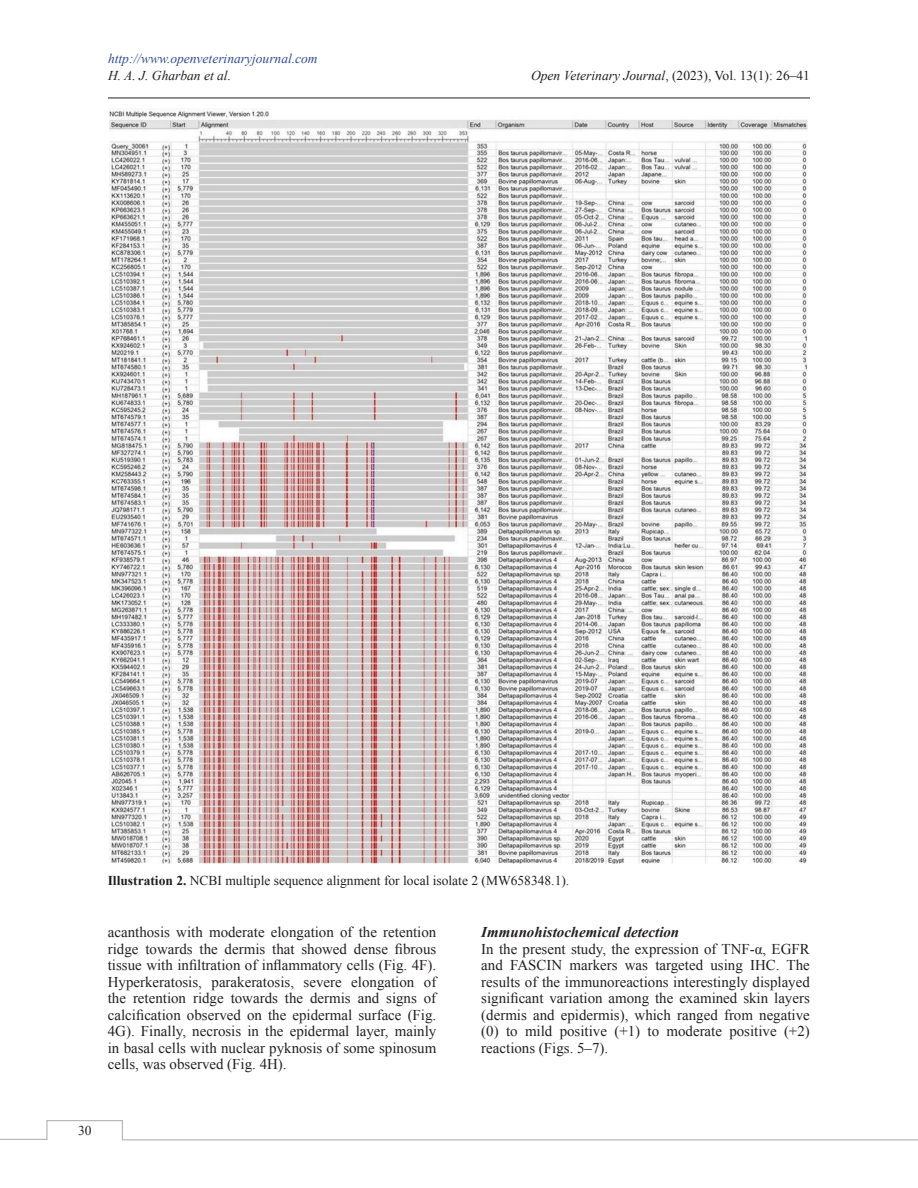
<style>
.page{position:relative;width:918px;height:1188px;background:#fff}
.page>*{position:absolute;margin:0;border:0;box-sizing:border-box;transform-origin:0 0}
.Para{font:15px/16.5px "Times New Roman";color:#231f20;text-align:justify}
.Para-2{font:italic 700 15px "Times New Roman";color:#231f20}
.Fig_Caption{font:13.5px "Times New Roman";color:#231f20}
.t1{font:italic 13.5px "Times New Roman";color:#304d94}
.t2{font:italic 13.5px "Times New Roman";color:#231f20}
.s1{font-style:italic}
.s2{font-weight:700}
</style>
<div class="page">
<hr style="left:108px;top:98px;width:702px;height:1px;background:#231f20">
<img style="left:109px;top:109px;width:698px;height:754px">
<svg style="left:0;top:1120px;width:918px;height:21px"></svg>
<p class="t1" style="left:108px;top:50px;width:211px">http://www.openveterinaryjournal.com</p>
<p class="t2" style="left:108px;top:66px;width:125px">H. A. J. Gharban et al.</p>
<p class="Fig_Caption" style="left:531px;top:66px;width:280px"><span class="s1">Open Veterinary Journal</span>, (2023), Vol. 13(1): 26–41</p>
<p class="Fig_Caption" style="left:108px;top:872px;width:463px"><span class="s2">Illustration 2.</span> NCBI multiple sequence alignment for local isolate 2 (MW658348.1).</p>
<p class="Para" style="left:108px;top:924px;width:330px">acanthosis with moderate elongation of the retention ridge towards the dermis that showed dense fibrous tissue with infiltration of inflammatory cells (Fig. 4F).<br>Hyperkeratosis, parakeratosis, severe elongation of the retention ridge towards the dermis and signs of calcification observed on the epidermal surface (Fig.<br>4G). Finally, necrosis in the epidermal layer, mainly in basal cells with nuclear pyknosis of some spinosum cells, was observed (Fig. 4H).</p>
<p class="Para-2" style="left:481px;top:922px;width:199px">Immunohistochemical detection</p>
<p class="Para" style="left:481px;top:940px;width:330px">In the present study, the expression of TNF-α, EGFR and FASCIN markers was targeted using IHC. The results of the immunoreactions interestingly displayed significant variation among the examined skin layers (dermis and epidermis), which ranged from negative (0) to mild positive (+1) to moderate positive (+2) reactions (Figs. 5–7).</p>
<p class="Fig_Caption" style="left:78px;top:1121px;width:15px">30</p>
</div>
